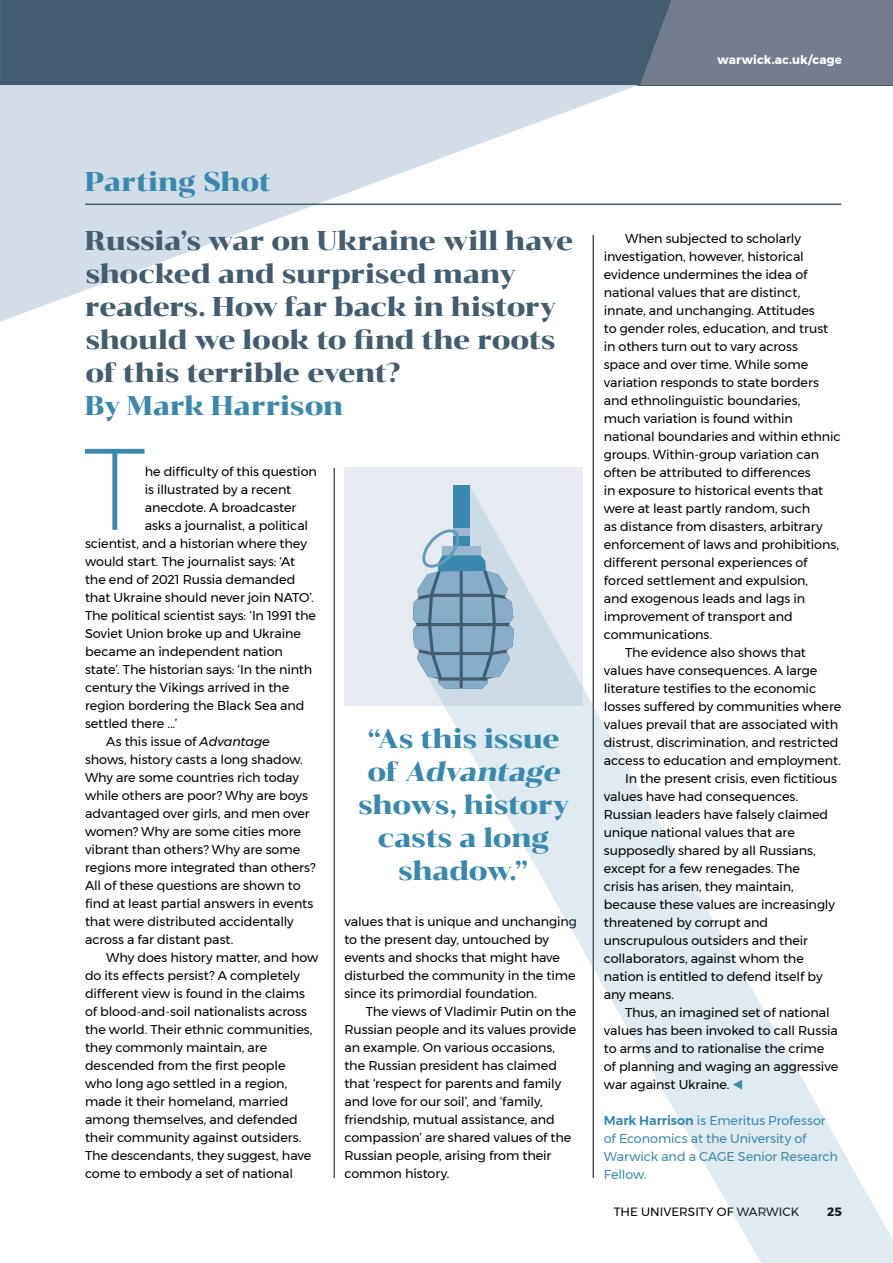
<style>
.page{position:relative;width:893px;height:1263px;background:#fff}
.page>*{position:absolute;margin:0;border:0;box-sizing:border-box;transform-origin:0 0}
.t1{font:200 115.8px "Montserrat";color:#3989af}
.t2{font:27px/33px "Chonburi";letter-spacing:-.025em;color:#435d6f}
.t3{font:27px/33px "Chonburi";letter-spacing:-.02em;color:#3989af;text-align:center}
.t4{font:12.75px/18px "Montserrat";letter-spacing:-.005em;color:#000}
.t5{font:12.75px/18px "Montserrat";letter-spacing:-.005em;color:#3989af}
.t6{font:12px "Montserrat";color:#000}
.t7{font:700 12px "Montserrat";letter-spacing:.01em;color:#fff}
.t8{font:700 12px "Montserrat";color:#000}
.s1{font-style:italic}
.s2{font-weight:600}
</style>
<div class="page">
<div style="left:0;top:0;width:893px;height:85px;background:#435d6f"></div>
<div style="left:640px;top:0;width:253px;height:85px;background:#737d8d"></div>
<hr style="left:334px;top:468px;width:1px;height:710px;background:#000">
<hr style="left:593px;top:235px;width:1px;height:943px;background:#000">
<svg style="left:0;top:85px;width:638px;height:237px;fill:#d2dde8"></svg>
<hr style="left:85px;top:204px;width:756px;height:1px;background:#435d6f">
<div style="left:344px;top:468px;width:239px;height:238px;background:#e6ebf1"></div>
<svg style="left:435px;top:485px;width:458px;height:778px"></svg>
<div style="left:453px;top:485px;width:17px;height:65px;background:#3989af"></div>
<svg style="left:413px;top:527px;width:101px;height:162px"></svg>
<svg style="left:733px;top:1079px;width:9px;height:10px"></svg>
<p class="t7" style="left:717px;top:50px;width:126px">warwick.ac.uk/cage</p>
<h2 class="t3" style="left:85px;top:165px;width:187px">Parting Shot</h2>
<h2 class="t2" style="left:85px;top:224px;width:490px">Russia’s war on Ukraine will have shocked and surprised many readers. How far back in history should we look to find the roots of this terrible event?</h2>
<h2 class="t3" style="left:85px;top:389px;width:260px">By Mark Harrison</h2>
<h1 class="t1" style="left:84px;top:403px;width:64px">T</h1>
<p class="t4" style="left:145px;top:462px;width:174px">he difficulty of this question</p>
<p class="t4" style="left:145px;top:480px;width:148px">is illustrated by a recent</p>
<p class="t4" style="left:145px;top:498px;width:153px">anecdote. A broadcaster</p>
<p class="t4" style="left:145px;top:516px;width:165px">asks a journalist, a political</p>
<p class="t4" style="left:85px;top:534px;width:223px">scientist, and a historian where they</p>
<p class="t4" style="left:85px;top:552px;width:212px">would start. The journalist says: ‘At</p>
<p class="t4" style="left:85px;top:570px;width:212px">the end of 2021 Russia demanded</p>
<p class="t4" style="left:85px;top:588px;width:230px">that Ukraine should never join NATO’.</p>
<p class="t4" style="left:85px;top:606px;width:233px">The political scientist says: ‘In 1991 the</p>
<p class="t4" style="left:85px;top:624px;width:217px">Soviet Union broke up and Ukraine</p>
<p class="t4" style="left:85px;top:642px;width:199px">became an independent nation</p>
<p class="t4" style="left:85px;top:660px;width:229px">state’. The historian says: ‘In the ninth</p>
<p class="t4" style="left:85px;top:678px;width:206px">century the Vikings arrived in the</p>
<p class="t4" style="left:85px;top:696px;width:221px">region bordering the Black Sea and</p>
<p class="t4" style="left:85px;top:714px;width:94px">settled there ...’</p>
<p class="t4" style="left:106px;top:732px;width:165px">As this issue of <span class="s1">Advantage</span></p>
<p class="t4" style="left:85px;top:750px;width:219px">shows, history casts a long shadow.</p>
<p class="t4" style="left:85px;top:768px;width:215px">Why are some countries rich today</p>
<p class="t4" style="left:85px;top:786px;width:224px">while others are poor? Why are boys</p>
<p class="t4" style="left:85px;top:804px;width:226px">advantaged over girls, and men over</p>
<p class="t4" style="left:85px;top:822px;width:218px">women? Why are some cities more</p>
<p class="t4" style="left:85px;top:840px;width:217px">vibrant than others? Why are some</p>
<p class="t4" style="left:85px;top:858px;width:232px">regions more integrated than others?</p>
<p class="t4" style="left:85px;top:876px;width:217px">All of these questions are shown to</p>
<p class="t4" style="left:85px;top:894px;width:230px">find at least partial answers in events</p>
<p class="t4" style="left:85px;top:912px;width:210px">that were distributed accidentally</p>
<p class="t4" style="left:85px;top:930px;width:150px">across a far distant past.</p>
<p class="t4" style="left:106px;top:948px;width:214px">Why does history matter, and how</p>
<p class="t4" style="left:85px;top:966px;width:216px">do its effects persist? A completely</p>
<p class="t4" style="left:85px;top:984px;width:222px">different view is found in the claims</p>
<p class="t4" style="left:85px;top:1002px;width:223px">of blood-and-soil nationalists across</p>
<p class="t4" style="left:85px;top:1020px;width:229px">the world. Their ethnic communities,</p>
<p class="t4" style="left:85px;top:1038px;width:184px">they commonly maintain, are</p>
<p class="t4" style="left:85px;top:1056px;width:202px">descended from the first people</p>
<p class="t4" style="left:85px;top:1074px;width:204px">who long ago settled in a region,</p>
<p class="t4" style="left:85px;top:1092px;width:205px">made it their homeland, married</p>
<p class="t4" style="left:85px;top:1110px;width:214px">among themselves, and defended</p>
<p class="t4" style="left:85px;top:1128px;width:218px">their community against outsiders.</p>
<p class="t4" style="left:85px;top:1146px;width:228px">The descendants, they suggest, have</p>
<p class="t4" style="left:85px;top:1164px;width:210px">come to embody a set of national</p>
<h2 class="t3" style="left:358px;top:723px;width:212px">“As this issue o f <span class="s1">Advantage </span>shows, history casts a long shadow.”</h2>
<p class="t4" style="left:344px;top:912px;width:234px">values that is unique and unchanging to the present day, untouched by events and shocks that might have disturbed the community in the time since its primordial foundation.</p>
<p class="t4" style="left:344px;top:1002px;width:234px;text-indent:21px">The views of Vladimir Putin on the Russian people and its values provide an example. On various occasions, the Russian president has claimed that ‘respect for parents and family and love for our soil’, and ‘family, friendship, mutual assistance, and compassion’ are shared values of the Russian people, arising from their common history.</p>
<p class="t4" style="left:625px;top:229px;width:178px">When subjected to scholarly</p>
<p class="t4" style="left:604px;top:247px;width:202px">investigation, however, historical</p>
<p class="t4" style="left:604px;top:265px;width:205px">evidence undermines the idea of</p>
<p class="t4" style="left:604px;top:283px;width:198px">national values that are distinct,</p>
<p class="t4" style="left:604px;top:301px;width:212px">innate, and unchanging. Attitudes</p>
<p class="t4" style="left:604px;top:319px;width:226px">to gender roles, education, and trust</p>
<p class="t4" style="left:604px;top:337px;width:196px">in others turn out to vary across</p>
<p class="t4" style="left:604px;top:355px;width:206px">space and over time. While some</p>
<p class="t4" style="left:604px;top:373px;width:217px">variation responds to state borders</p>
<p class="t4" style="left:604px;top:391px;width:198px">and ethnolinguistic boundaries,</p>
<p class="t4" style="left:604px;top:409px;width:190px">much variation is found within</p>
<p class="t4" style="left:604px;top:427px;width:238px">national boundaries and within ethnic</p>
<p class="t4" style="left:604px;top:445px;width:217px">groups. Within-group variation can</p>
<p class="t4" style="left:604px;top:463px;width:208px">often be attributed to differences</p>
<p class="t4" style="left:604px;top:481px;width:221px">in exposure to historical events that</p>
<p class="t4" style="left:604px;top:499px;width:208px">were at least partly random, such</p>
<p class="t4" style="left:604px;top:517px;width:220px">as distance from disasters, arbitrary</p>
<p class="t4" style="left:604px;top:535px;width:237px">enforcement of laws and prohibitions,</p>
<p class="t4" style="left:604px;top:553px;width:205px">different personal experiences of</p>
<p class="t4" style="left:604px;top:571px;width:206px">forced settlement and expulsion,</p>
<p class="t4" style="left:604px;top:589px;width:203px">and exogenous leads and lags in</p>
<p class="t4" style="left:604px;top:607px;width:191px">improvement of transport and</p>
<p class="t4" style="left:604px;top:625px;width:110px">communications.</p>
<p class="t4" style="left:625px;top:643px;width:182px">The evidence also shows that</p>
<p class="t4" style="left:604px;top:661px;width:215px">values have consequences. A large</p>
<p class="t4" style="left:604px;top:679px;width:214px">literature testifies to the economic</p>
<p class="t4" style="left:604px;top:697px;width:239px">losses suffered by communities where</p>
<p class="t4" style="left:604px;top:715px;width:236px">values prevail that are associated with</p>
<p class="t4" style="left:604px;top:733px;width:236px">distrust, discrimination, and restricted</p>
<p class="t4" style="left:604px;top:751px;width:239px">access to education and employment.</p>
<p class="t4" style="left:625px;top:769px;width:213px">In the present crisis, even fictitious</p>
<p class="t4" style="left:604px;top:787px;width:196px">values have had consequences.</p>
<p class="t4" style="left:604px;top:805px;width:226px">Russian leaders have falsely claimed</p>
<p class="t4" style="left:604px;top:823px;width:193px">unique national values that are</p>
<p class="t4" style="left:604px;top:841px;width:213px">supposedly shared by all Russians,</p>
<p class="t4" style="left:604px;top:859px;width:198px">except for a few renegades. The</p>
<p class="t4" style="left:604px;top:877px;width:191px">crisis has arisen, they maintain,</p>
<p class="t4" style="left:604px;top:895px;width:233px">because these values are increasingly</p>
<p class="t4" style="left:604px;top:913px;width:166px">threatened by corrupt and</p>
<p class="t4" style="left:604px;top:931px;width:206px">unscrupulous outsiders and their</p>
<p class="t4" style="left:604px;top:949px;width:202px">collaborators, against whom the</p>
<p class="t4" style="left:604px;top:967px;width:220px">nation is entitled to defend itself by</p>
<p class="t4" style="left:604px;top:985px;width:72px">any means.</p>
<p class="t4" style="left:625px;top:1003px;width:206px">Thus, an imagined set of national</p>
<p class="t4" style="left:604px;top:1021px;width:236px">values has been invoked to call Russia</p>
<p class="t4" style="left:604px;top:1039px;width:222px">to arms and to rationalise the crime</p>
<p class="t4" style="left:604px;top:1057px;width:236px">of planning and waging an aggressive</p>
<p class="t4" style="left:604px;top:1075px;width:127px">war against Ukraine.</p>
<p class="t5" style="left:604px;top:1111px;width:236px"><span class="s2">Mark Harrison</span> is Emeritus Professor of Economics at the University of<br>Warwick and a CAGE Senior Research<br>Fellow.</p>
<p class="t6" style="left:614px;top:1203px;width:187px">The University of Warwick</p>
<p class="t8" style="left:827px;top:1202px;width:16px">25</p>
</div>
